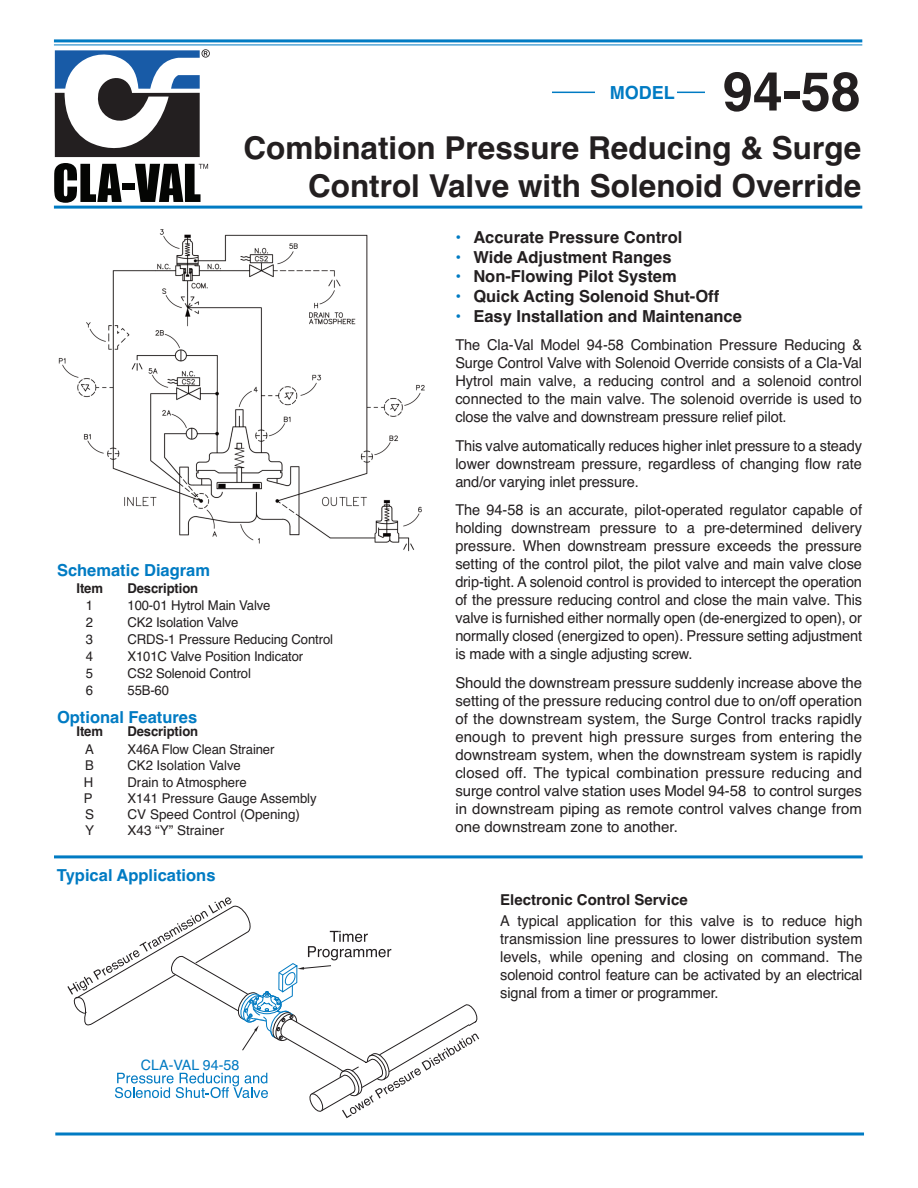
<style>
.page{position:relative;width:918px;height:1188px;background:#fff}
.page>*{position:absolute;margin:0;border:0;box-sizing:border-box;transform-origin:0 0}
.t1{font:700 54px "Helvetica";color:#231f20}
.t2{font:700 31.5px/37.5px "Helvetica";color:#231f20;text-align:right}
.t3{font:700 18px "Helvetica";color:#007bc3}
.t4{font:700 16.5px "Helvetica";color:#231f20}
.t5{font:700 16.5px "Helvetica";color:#007bc3}
.t6{font:15px/18px "Helvetica";letter-spacing:-.01em;color:#231f20;text-align:justify}
.t7{font:700 15px "Helvetica";color:#231f20}
.t8{font:14.25px "Helvetica";color:#007ac2}
.t9{font:13.5px "Helvetica";letter-spacing:-.01em;color:#231f20}
.t10{font:700 13.5px "Helvetica";letter-spacing:-.01em;color:#231f20}
.s1{color:#007bc3}
</style>
<div class="page">
<img style="left:58px;top:229px;width:367px;height:323px">
<svg style="left:67px;top:897px;width:412px;height:221px"></svg>
<hr style="left:54px;top:855px;width:809px;height:3px;background:#007bc3">
<hr style="left:54px;top:39px;width:808px;height:3px;background:#007bc3">
<hr style="left:54px;top:44px;width:808px;height:1px;background:#007bc3">
<svg style="left:54px;top:163px;width:68px;height:40px"></svg>
<div style="left:122px;top:183px;width:12px;height:7px;background:#040503"></div>
<svg style="left:55px;top:49px;width:155px;height:108px"></svg>
<svg style="left:135px;top:164px;width:73px;height:38px"></svg>
<svg style="left:55px;top:1132px;width:809px;height:4px;background:#3f9bd1"></svg>
<hr style="left:54px;top:206px;width:808px;height:3px;background:#007bc3">
<hr style="left:552px;top:92px;width:255px;height:1px;background:#007bc3">
<div style="left:595px;top:81px;width:81px;height:24px;background:#fff"></div>
<div style="left:705px;top:56px;width:157px;height:70px;background:#fff"></div>
<p class="t3" style="left:610px;top:82px;width:66px">MODEL</p>
<h1 class="t1" style="left:723px;top:60px;width:140px">94-58</h1>
<h2 class="t2" style="left:243px;top:130px;width:619px">Combination Pressure Reducing &amp; Surge<br>Control Valve with Solenoid Override</h2>
<p class="t5" style="left:57px;top:561px;width:155px">Schematic Diagram</p>
<p class="t10" style="left:77px;top:581px;width:28px">Item</p>
<p class="t10" style="left:128px;top:581px;width:72px">Description</p>
<p class="t9" style="left:86px;top:598px;width:9px">1</p>
<p class="t9" style="left:128px;top:598px;width:145px">100-01 Hytrol Main Valve</p>
<p class="t9" style="left:86px;top:615px;width:9px">2</p>
<p class="t9" style="left:128px;top:615px;width:112px">CK2 Isolation Valve</p>
<p class="t9" style="left:86px;top:632px;width:9px">3</p>
<p class="t9" style="left:128px;top:632px;width:207px">CRDS-1 Pressure Reducing Control</p>
<p class="t9" style="left:86px;top:649px;width:9px">4</p>
<p class="t9" style="left:128px;top:649px;width:177px">X101C Valve Position Indicator</p>
<p class="t9" style="left:86px;top:666px;width:9px">5</p>
<p class="t9" style="left:128px;top:666px;width:125px">CS2 Solenoid Control</p>
<p class="t9" style="left:86px;top:683px;width:9px">6</p>
<p class="t9" style="left:128px;top:683px;width:43px">55B-60</p>
<p class="t5" style="left:57px;top:708px;width:142px">Optional Features</p>
<p class="t10" style="left:77px;top:723px;width:28px">Item</p>
<p class="t10" style="left:128px;top:723px;width:72px">Description</p>
<p class="t9" style="left:85px;top:742px;width:10px">A</p>
<p class="t9" style="left:128px;top:742px;width:148px">X46A Flow Clean Strainer</p>
<p class="t9" style="left:85px;top:758px;width:10px">B</p>
<p class="t9" style="left:128px;top:758px;width:115px">CK2 Isolation Valve</p>
<p class="t9" style="left:84px;top:774px;width:11px">H</p>
<p class="t9" style="left:128px;top:774px;width:121px">Drain to Atmosphere</p>
<p class="t9" style="left:84px;top:790px;width:10px">P</p>
<p class="t9" style="left:128px;top:790px;width:191px">X141 Pressure Gauge Assembly</p>
<p class="t9" style="left:85px;top:806px;width:11px">S</p>
<p class="t9" style="left:128px;top:806px;width:174px">CV Speed Control (Opening)</p>
<p class="t9" style="left:85px;top:823px;width:11px">Y</p>
<p class="t9" style="left:128px;top:823px;width:98px">X43 “Y” Strainer</p>
<p class="t5" style="left:57px;top:866px;width:160px">Typical Applications</p>
<p class="t8" style="left:141px;top:1054px;width:100px">CLA-VAL 94-58</p>
<p class="t4" style="left:455px;top:227px;width:229px"><span class="s1">•</span> Accurate Pressure Control</p>
<p class="t4" style="left:455px;top:247px;width:218px"><span class="s1">•</span> Wide Adjustment Ranges</p>
<p class="t4" style="left:455px;top:267px;width:223px"><span class="s1">•</span> Non-Flowing Pilot System</p>
<p class="t4" style="left:455px;top:287px;width:265px"><span class="s1">•</span> Quick Acting Solenoid Shut-Off</p>
<p class="t4" style="left:455px;top:307px;width:288px"><span class="s1">•</span> Easy Installation and Maintenance</p>
<p class="t6" style="left:455px;top:336px;width:408px">The Cla-Val Model 94-58 Combination Pressure Reducing &amp; Surge Control Valve with Solenoid Override consists of a Cla-Val Hytrol main valve, a reducing control and a solenoid control connected to the main valve. The solenoid override is used to close the valve and downstream pressure relief pilot.</p>
<p class="t6" style="left:455px;top:436px;width:408px">This valve automatically reduces higher inlet pressure to a steady lower downstream pressure, regardless of changing flow rate and/or varying inlet pressure.</p>
<p class="t6" style="left:455px;top:501px;width:408px">The 94-58 is an accurate, pilot-operated regulator capable of holding downstream pressure to a pre-determined delivery pressure. When downstream pressure exceeds the pressure setting of the control pilot, the pilot valve and main valve close drip-tight. A solenoid control is provided to intercept the operation of the pressure reducing control and close the main valve. This valve is furnished either normally open (de-energized to open), or normally closed (energized to open). Pressure setting adjustment is made with a single adjusting screw.</p>
<p class="t6" style="left:455px;top:674px;width:408px">Should the downstream pressure suddenly increase above the setting of the pressure reducing control due to on/off operation of the downstream system, the Surge Control tracks rapidly enough to prevent high pressure surges from entering the downstream system, when the downstream system is rapidly closed off. The typical combination pressure reducing and surge control valve station uses Model 94-58 to control surges in downstream piping as remote control valves change from one downstream zone to another.</p>
<p class="t7" style="left:500px;top:891px;width:189px">Electronic Control Service</p>
<p class="t6" style="left:500px;top:912px;width:364px">A typical application for this valve is to reduce high transmission line pressures to lower distribution system levels, while opening and closing on command. The solenoid control feature can be activated by an electrical signal from a timer or programmer.</p>
</div>
